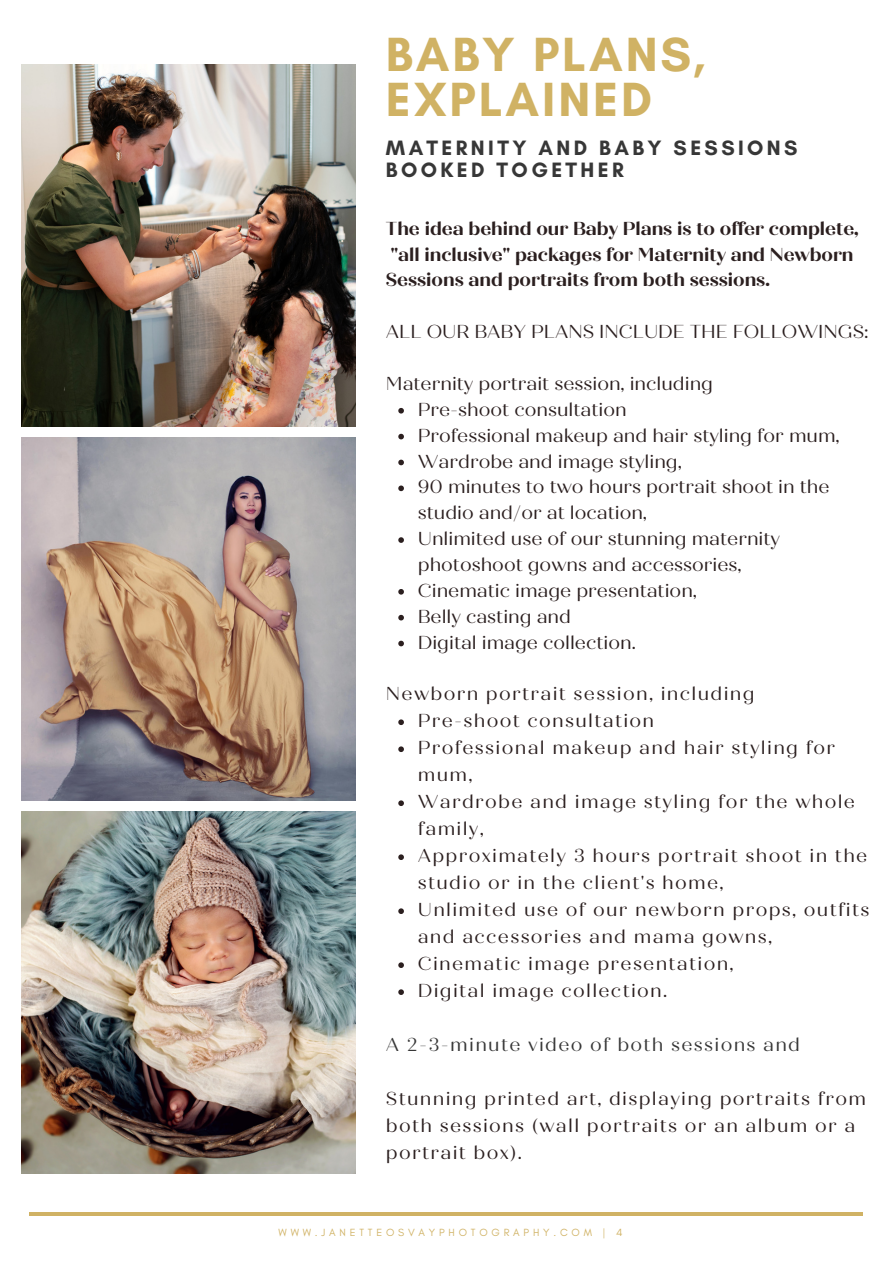
<style>
.page{position:relative;width:893px;height:1264px;background:#fff}
.page>*{position:absolute;margin:0;border:0;box-sizing:border-box;transform-origin:0 0}
.t1{font:700 48.9px "Glacial Indifference";letter-spacing:.06em;color:#d0b264}
.t2{font:700 21.15px/21.9px "Glacial Indifference";letter-spacing:.16em;color:#373737}
.t3{font:18.75px/27px "Quiche Display";letter-spacing:.07em;color:#2b1f1f}
.t4{font:18.75px/25.8px "Quiche Display";color:#2b1f1f}
.t5{font:700 18.75px/25.8px "Quiche Display";color:#2b1f1f}
.t6{font:18.75px "Quiche Display";letter-spacing:.07em;color:#373737}
.t7{font:10.65px "Glacial Indifference";letter-spacing:.36em;color:#d0b264}
</style>
<div class="page">
<img style="left:21px;top:65px;width:334px;height:361px">
<img style="left:21px;top:438px;width:334px;height:362px">
<img style="left:21px;top:811px;width:334px;height:362px">
<hr style="left:30px;top:1212px;width:832px;height:3px;background:#d0b264">
<svg style="left:398px;top:408px;width:6px;height:5px"></svg>
<svg style="left:398px;top:434px;width:6px;height:5px"></svg>
<svg style="left:398px;top:459px;width:6px;height:6px"></svg>
<svg style="left:398px;top:485px;width:6px;height:6px"></svg>
<svg style="left:398px;top:537px;width:6px;height:6px"></svg>
<svg style="left:398px;top:589px;width:6px;height:5px"></svg>
<svg style="left:398px;top:615px;width:6px;height:5px"></svg>
<svg style="left:398px;top:640px;width:6px;height:6px"></svg>
<svg style="left:398px;top:719px;width:6px;height:6px"></svg>
<svg style="left:398px;top:746px;width:6px;height:6px"></svg>
<svg style="left:398px;top:800px;width:6px;height:6px"></svg>
<svg style="left:398px;top:854px;width:6px;height:6px"></svg>
<svg style="left:398px;top:908px;width:6px;height:6px"></svg>
<svg style="left:398px;top:962px;width:6px;height:6px"></svg>
<svg style="left:398px;top:989px;width:6px;height:5px"></svg>
<p class="t1" style="left:386px;top:24px;width:322px">BABY PLANS,</p>
<p class="t1" style="left:386px;top:69px;width:268px">EXPLAINED</p>
<p class="t2" style="left:386px;top:137px;width:413px">MATERNITY AND BABY SESSIONS<br>BOOKED TOGETHER</p>
<p class="t5" style="left:386px;top:215px;width:474px">The idea behind our Baby Plans is to offer complete,</p>
<p class="t5" style="left:386px;top:241px;width:469px">"all inclusive" packages for Maternity and Newborn<br>Sessions and portraits from both sessions.</p>
<p class="t4" style="left:386px;top:319px;width:484px">ALL OUR BABY PLANS INCLUDE THE FOLLOWINGS:</p>
<p class="t4" style="left:386px;top:371px;width:328px">Maternity portrait session, including</p>
<p class="t4" style="left:418px;top:396px;width:210px">Pre-shoot consultation</p>
<p class="t4" style="left:418px;top:422px;width:423px">Professional makeup and hair styling for mum,</p>
<p class="t4" style="left:418px;top:448px;width:265px">Wardrobe and image styling,</p>
<p class="t4" style="left:418px;top:474px;width:413px">90 minutes to two hours portrait shoot in the studio and/or at location,</p>
<p class="t4" style="left:418px;top:526px;width:364px">Unlimited use of our stunning maternity photoshoot gowns and accessories,</p>
<p class="t4" style="left:418px;top:577px;width:280px">Cinematic image presentation,</p>
<p class="t4" style="left:418px;top:603px;width:155px">Belly casting and</p>
<p class="t4" style="left:418px;top:629px;width:219px">Digital image collection.</p>
<p class="t3" style="left:386px;top:680px;width:370px">Newborn portrait session, including</p>
<p class="t3" style="left:418px;top:707px;width:238px">Pre-shoot consultation</p>
<p class="t3" style="left:418px;top:734px;width:419px">Professional makeup and hair styling for mum,</p>
<p class="t3" style="left:418px;top:788px;width:439px">Wardrobe and image styling for the whole family,</p>
<p class="t3" style="left:418px;top:842px;width:451px">Approximately 3 hours portrait shoot in the studio or in the client's home,</p>
<p class="t3" style="left:418px;top:896px;width:453px">Unlimited use of our newborn props, outfits and accessories and mama gowns,</p>
<p class="t3" style="left:418px;top:950px;width:317px">Cinematic image presentation,</p>
<p class="t3" style="left:418px;top:977px;width:251px">Digital image collection.</p>
<p class="t6" style="left:386px;top:1033px;width:415px">A 2-3-minute video of both sessions and</p>
<p class="t3" style="left:386px;top:1085px;width:481px">Stunning printed art, displaying portraits from both sessions (wall portraits or an album or a portrait box).</p>
<p class="t7" style="left:278px;top:1225px;width:345px">WWW.JANETTEOSVAYPHOTOGRAPHY.COM | 4</p>
</div>
